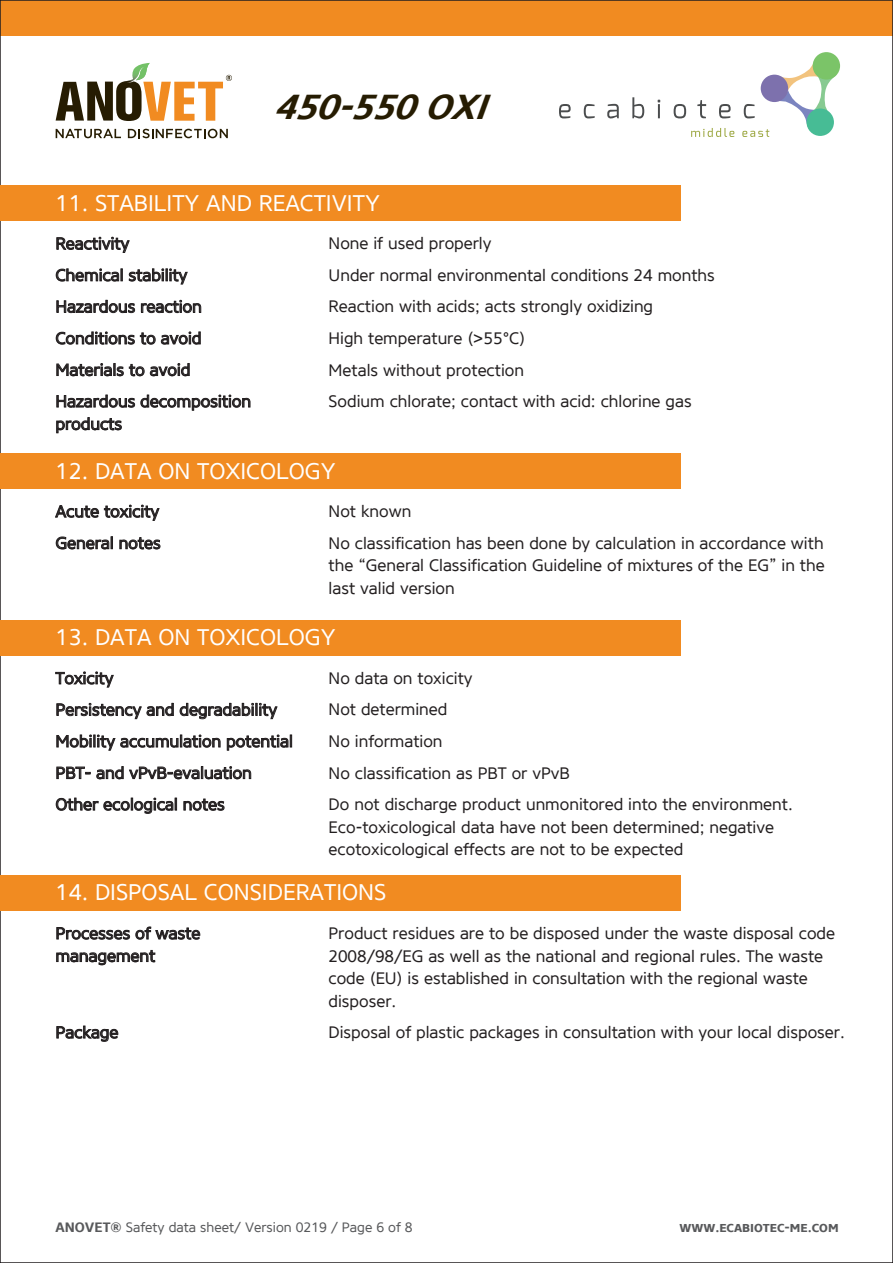
<style>
.page{position:relative;width:893px;height:1263px;background:#fff}
.page>*{position:absolute;margin:0;border:0;box-sizing:border-box;transform-origin:0 0}
.t1{font:italic 700 34.5px "Core Sans NSCW01 65";color:#261c02}
.t2{font:22.5px "Core Sans NW01 45";color:#fff}
.t3{font:16.5px/31.5px "Core Sans NW01 45";color:#231f20}
.t4{font:13.5px "Core Sans NW01 45";color:#58595b}
.t5{font:700 13.5px "Core Sans NSCW01 65";color:#58595b}
.s1{font-family:"Core Sans NSCW01 65";font-weight:700}
</style>
<div class="page">
<div style="left:0;top:0;width:893px;height:35px;background:#f18b21"></div>
<svg style="left:775px;top:60px;width:61px;height:67px"></svg>
<div style="left:761px;top:75px;width:27px;height:27px;background:#7d71ad;border-radius:50%"></div>
<div style="left:813px;top:52px;width:27px;height:28px;background:#7bc468;border-radius:50%"></div>
<div style="left:806px;top:108px;width:28px;height:28px;background:#47bc95;border-radius:50%"></div>
<svg style="left:559px;top:104px;width:12px;height:14px"></svg>
<svg style="left:584px;top:104px;width:11px;height:14px"></svg>
<svg style="left:607px;top:104px;width:12px;height:14px"></svg>
<svg style="left:632px;top:97px;width:12px;height:21px"></svg>
<svg style="left:658px;top:100px;width:2px;height:18px"></svg>
<svg style="left:674px;top:104px;width:12px;height:14px"></svg>
<svg style="left:697px;top:100px;width:9px;height:18px"></svg>
<svg style="left:719px;top:104px;width:12px;height:14px"></svg>
<svg style="left:744px;top:104px;width:11px;height:14px"></svg>
<svg style="left:691px;top:128px;width:43px;height:9px"></svg>
<svg style="left:742px;top:129px;width:27px;height:8px"></svg>
<div style="left:0;top:185px;width:681px;height:36px;background:#f18b21"></div>
<svg style="left:56px;top:237px;width:74px;height:16px"></svg>
<svg style="left:56px;top:268px;width:67px;height:14px"></svg>
<svg style="left:129px;top:268px;width:59px;height:16px"></svg>
<svg style="left:56px;top:300px;width:79px;height:13px"></svg>
<svg style="left:141px;top:300px;width:60px;height:13px"></svg>
<svg style="left:56px;top:331px;width:145px;height:14px"></svg>
<svg style="left:56px;top:363px;width:134px;height:13px"></svg>
<svg style="left:56px;top:395px;width:194px;height:16px"></svg>
<svg style="left:56px;top:417px;width:66px;height:16px"></svg>
<div style="left:0;top:453px;width:681px;height:35px;background:#f18b21"></div>
<svg style="left:55px;top:505px;width:105px;height:16px"></svg>
<svg style="left:56px;top:536px;width:57px;height:13px"></svg>
<svg style="left:119px;top:537px;width:41px;height:12px"></svg>
<div style="left:0;top:620px;width:681px;height:35px;background:#f18b21"></div>
<svg style="left:55px;top:672px;width:59px;height:15px"></svg>
<svg style="left:56px;top:703px;width:118px;height:16px"></svg>
<svg style="left:180px;top:703px;width:98px;height:16px"></svg>
<svg style="left:56px;top:734px;width:165px;height:17px"></svg>
<svg style="left:227px;top:735px;width:65px;height:16px"></svg>
<svg style="left:56px;top:766px;width:195px;height:13px"></svg>
<svg style="left:56px;top:798px;width:121px;height:16px"></svg>
<svg style="left:183px;top:798px;width:41px;height:13px"></svg>
<div style="left:0;top:875px;width:681px;height:35px;background:#f18b21"></div>
<svg style="left:56px;top:926px;width:144px;height:14px"></svg>
<svg style="left:56px;top:950px;width:99px;height:15px"></svg>
<svg style="left:56px;top:1025px;width:62px;height:17px"></svg>
<svg style="left:56px;top:63px;width:176px;height:58px"></svg>
<svg style="left:56px;top:129px;width:65px;height:9px"></svg>
<svg style="left:128px;top:129px;width:100px;height:9px"></svg>
<h1 class="t1" style="left:273px;top:86px;width:228px">450-550OXI</h1>
<h2 class="t2" style="left:56px;top:189px;width:326px">11. STABILITY AND REACTIVITY</h2>
<p class="t3" style="left:56px;top:228px;width:197px">Reactivity<br>Chemical stability<br>Hazardous reaction<br>Conditions to avoid<br>Materials to avoid<br>Hazardous decomposition</p>
<p class="t3" style="left:56px;top:408px;width:68px">products</p>
<p class="t3" style="left:329px;top:228px;width:388px">None if used properly<br>Under normal environmental conditions 24 months Reaction with acids; acts strongly oxidizing<br>High temperature (&gt;55°C)<br>Metals without protection<br>Sodium chlorate; contact with acid: chlorine gas</p>
<h2 class="t2" style="left:56px;top:457px;width:282px">12. DATA ON TOXICOLOGY</h2>
<p class="t3" style="left:56px;top:496px;width:107px">Acute toxicity<br>General notes</p>
<p class="t3" style="left:329px;top:496px;width:496px">Not known<br>No classification has been done by calculation in accordance with</p>
<p class="t3" style="left:329px;top:554px;width:498px;line-height:22.5px">the “General Classification Guideline of mixtures of the EG” in the last valid version</p>
<h2 class="t2" style="left:56px;top:624px;width:282px">13. DATA ON TOXICOLOGY</h2>
<p class="t3" style="left:329px;top:662px;width:466px">No data on toxicity<br>Not determined<br>No information<br>No classification as PBT or vPvB<br>Do not discharge product unmonitored into the environment.</p>
<p class="t3" style="left:329px;top:815px;width:447px;line-height:22.5px">Eco-toxicological data have not been determined; negative ecotoxicological effects are not to be expected</p>
<p class="t3" style="left:56px;top:662px;width:239px">Toxicity<br>Persistency and degradability<br>Mobility accumulation potential<br>PBT- and vPvB-evaluation<br>Other ecological notes</p>
<h2 class="t2" style="left:56px;top:879px;width:332px">14. DISPOSAL CONSIDERATIONS</h2>
<p class="t3" style="left:56px;top:922px;width:146px;line-height:22.5px">Processes of waste management</p>
<p class="t3" style="left:328px;top:922px;width:508px;line-height:22.5px">Product residues are to be disposed under the waste disposal code 2008/98/EG as well as the national and regional rules. The waste code (EU) is established in consultation with the regional waste disposer.</p>
<p class="t3" style="left:328px;top:1016px;width:518px">Disposal of plastic packages in consultation with your local disposer.</p>
<p class="t3" style="left:56px;top:1016px;width:64px">Package</p>
<p class="t4" style="left:56px;top:1219px;width:359px"><span class="s1">ANOVET®</span> Safety data sheet/ Version 0219 / Page 6 of 8</p>
<p class="t5" style="left:679px;top:1219px;width:161px">www.ecabiotec-me.com</p>
</div>
